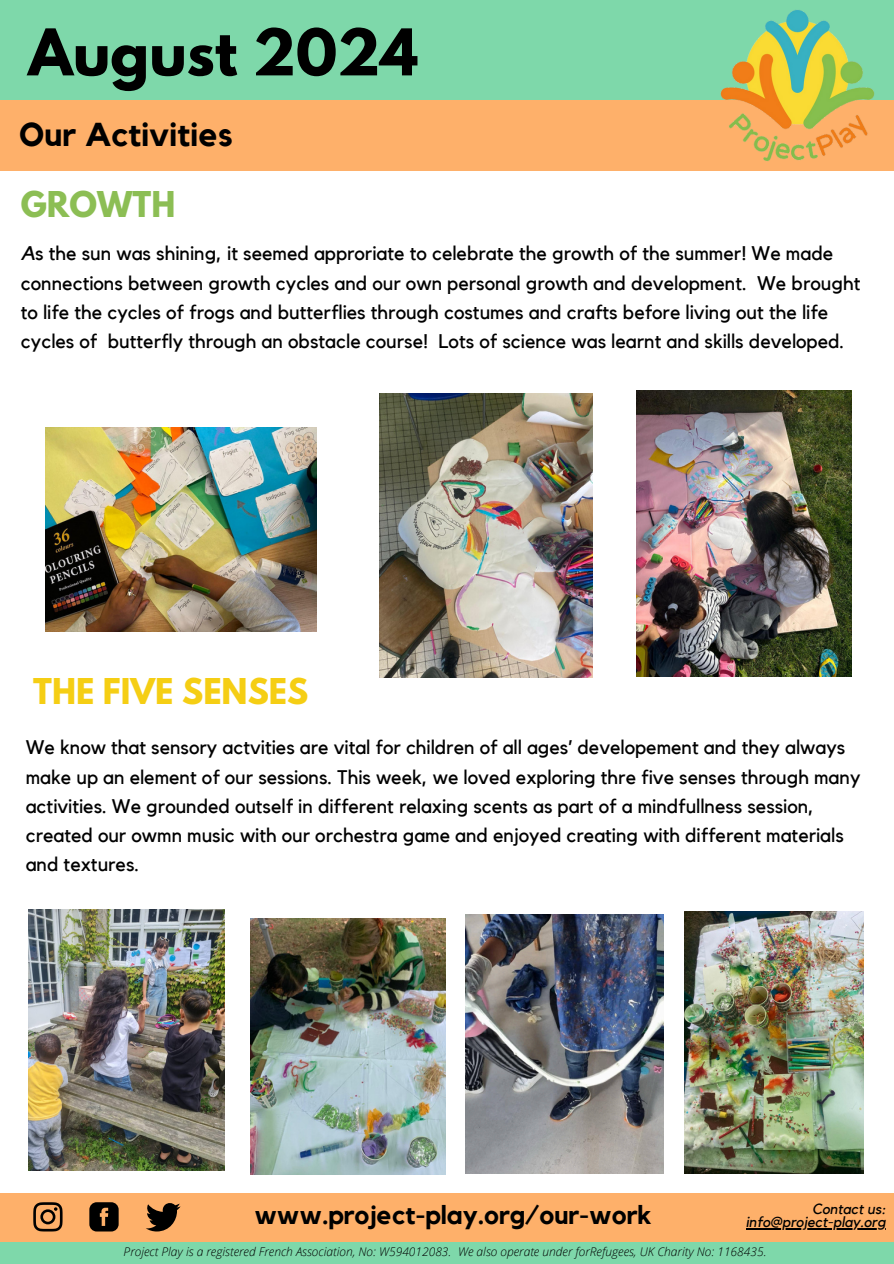
<style>
.page{position:relative;width:894px;height:1264px;background:#fff}
.page>*{position:absolute;margin:0;border:0;box-sizing:border-box;transform-origin:0 0}
.t1{font:700 57px "League Spartan";color:#000}
.t2{font:700 33px "Kollektif";color:#000}
.t3{font:700 31.5px "League Spartan";color:#f5ce14}
.t4{font:700 31.5px "League Spartan";color:#8cbe54}
.t5{font:700 25.95px "Kollektif";color:#000}
.t6{font:19.65px/29.2px "Kollektif";color:#000}
.t7{font:italic 14.7px "Kollektif";color:#000}
.t8{font:italic 300 12px "Open Sans";color:#000}
.s1{font-style:italic}
</style>
<div class="page">
<div style="left:0;top:1236px;width:893px;height:27px;background:#7ed8aa"></div>
<div style="left:0;top:100px;width:893px;height:70px;background:#feb06a"></div>
<div style="left:0;top:0;width:893px;height:100px;background:#7ed8aa"></div>
<img style="left:704px;top:10px;width:185px;height:161px">
<div style="left:0;top:1193px;width:893px;height:48px;background:#feb06a"></div>
<svg style="left:89px;top:1202px;width:30px;height:29px"></svg>
<svg style="left:33px;top:1202px;width:30px;height:29px"></svg>
<svg style="left:146px;top:1203px;width:34px;height:28px"></svg>
<img style="left:380px;top:394px;width:212px;height:283px">
<img style="left:636px;top:390px;width:214px;height:286px">
<img style="left:45px;top:427px;width:271px;height:204px">
<img style="left:28px;top:909px;width:196px;height:261px">
<img style="left:250px;top:918px;width:195px;height:256px">
<img style="left:684px;top:911px;width:179px;height:261px">
<img style="left:465px;top:914px;width:198px;height:258px">
<hr style="left:745px;top:1228px;width:140px;height:1px;background:#000">
<p class="t1" style="left:28px;top:24px;width:391px">August 2024</p>
<p class="t2" style="left:19px;top:119px;width:215px">Our Activities</p>
<p class="t4" style="left:21px;top:188px;width:156px">GROWTH</p>
<p class="t6" style="left:21px;top:240px;width:840px"><span class="s1">A</span>s the sun was shining, it seemed approriate to celebrate the growth of the summer! We made connections between growth cycles and our own personal growth and development. We brought to life the cycles of frogs and butterflies through costumes and crafts before living out the life cycles of butterfly through an obstacle course! Lots of science was learnt and skills developed.</p>
<p class="t3" style="left:33px;top:675px;width:276px">THE FIVE SENSES</p>
<p class="t6" style="left:26px;top:733px;width:836px">We know that sensory actvities are vital for children of all ages’ developement and they always make up an element of our sessions. This week, we loved exploring thre five senses through many activities. We grounded outself in different relaxing scents as part of a mindfullness session, created our owmn music with our orchestra game and enjoyed creating with different materials and textures.</p>
<p class="t7" style="left:811px;top:1201px;width:75px">Contact us:</p>
<p class="t5" style="left:254px;top:1202px;width:398px">www.project-play.org/our-work</p>
<h5 class="t7" style="left:745px;top:1215px;width:141px">info@project-play.org</h5>
<h4 class="t8" style="left:124px;top:1243px;width:644px">Project Play is a registered French Association, No: W594012083. We also operate under forRefugees, UK Charity No: 1168435.</h4>
</div>
